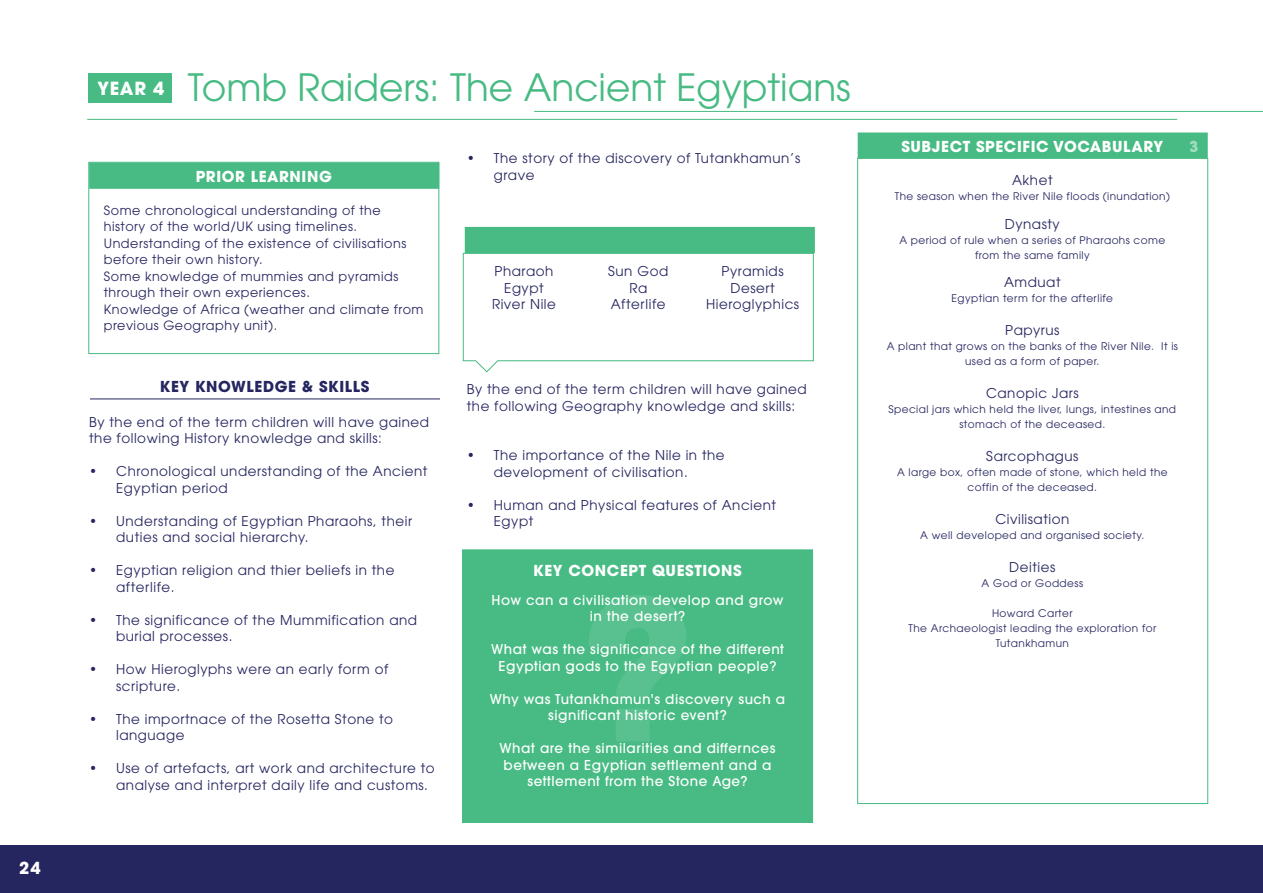
<style>
.page{position:relative;width:1263px;height:893px;background:#fff}
.page>*{position:absolute;margin:0;border:0;box-sizing:border-box;transform-origin:0 0}
.t1{font:37.5px "ITC Avant Garde Pro";color:#47bb83}
.t2{font:700 18px "ITC Avant Garde Pro";color:#fff}
.t3{font:700 16.5px "ITC Avant Garde Pro";color:#fff}
.t4{font:700 15px "ITC Avant Garde Pro";letter-spacing:.04em;color:#fff}
.t5{font:700 15px "ITC Avant Garde Pro";letter-spacing:.04em;color:#252560}
.t6{font:13.5px/16.5px "ITC Avant Garde Pro";letter-spacing:.04em;color:#252560}
.t7{font:500 13.5px/16.5px "ITC Avant Garde Pro";letter-spacing:.04em;color:#fff;text-align:center}
.t8{font:12.75px/16.5px "ITC Avant Garde Pro";letter-spacing:.04em;color:#252560}
.t9{font:10.5px/15px "ITC Avant Garde Pro";letter-spacing:.04em;color:#252560;text-align:center}
</style>
<div class="page">
<div style="left:0;top:845px;width:1263px;height:48px;background:#252560"></div>
<hr style="left:87px;top:119px;width:1090px;height:1px;background:#47bb83">
<div style="left:89px;top:73px;width:83px;height:30px;background:#47bb83"></div>
<div style="left:88px;top:162px;width:351px;height:192px;border:1px solid #47bb83"></div>
<div style="left:462px;top:549px;width:351px;height:274px;background:#47bb83;border:1px solid #47bb83"></div>
<div style="left:89px;top:163px;width:350px;height:26px;background:#47bb83;border:2px solid #47bb83"></div>
<div style="left:858px;top:133px;width:350px;height:26px;background:#47bb83;border:2px solid #47bb83"></div>
<svg style="left:589px;top:595px;width:97px;height:146px"></svg>
<hr style="left:90px;top:399px;width:350px;height:1px;background:#252560">
<svg style="left:462px;top:253px;width:352px;height:120px"></svg>
<div style="left:465px;top:227px;width:350px;height:26px;background:#47bb83"></div>
<hr style="left:534px;top:111px;width:729px;height:1px;background:#47bb83">
<p class="t3" style="left:19px;top:857px;width:23px">24</p>
<p class="t2" style="left:97px;top:76px;width:68px">YEAR 4</p>
<p class="t1" style="left:188px;top:64px;width:664px">Tomb Raiders: The Ancient Egyptians</p>
<p class="t4" style="left:196px;top:166px;width:137px">PRIOR LEARNING</p>
<p class="t8" style="left:104px;top:202px;width:279px">Some chronological understanding of the history of the world/UK using timelines.</p>
<p class="t8" style="left:104px;top:235px;width:304px">Understanding of the existence of civilisations before their own history.</p>
<p class="t8" style="left:104px;top:268px;width:296px">Some knowledge of mummies and pyramids through their own experiences.</p>
<p class="t8" style="left:104px;top:301px;width:321px">Knowledge of Africa (weather and climate from previous Geography unit).</p>
<p class="t5" style="left:160px;top:377px;width:211px">KEY KNOWLEDGE &amp; SKILLS</p>
<p class="t6" style="left:89px;top:413px;width:341px">By the end of the term children will have gained the following History knowledge and skills:</p>
<p class="t6" style="left:116px;top:463px;width:313px;text-indent:-27px">• Chronological understanding of the Ancient<br>Egyptian period</p>
<p class="t6" style="left:116px;top:512px;width:297px;text-indent:-27px">• Understanding of Egyptian Pharaohs, their duties and social hierarchy.</p>
<p class="t6" style="left:116px;top:562px;width:280px;text-indent:-27px">• Egyptian religion and thier beliefs in the afterlife.</p>
<p class="t6" style="left:116px;top:611px;width:302px;text-indent:-27px">• The significance of the Mummification and burial processes.</p>
<p class="t6" style="left:116px;top:661px;width:274px;text-indent:-27px">• How Hieroglyphs were an early form of scripture.</p>
<p class="t6" style="left:116px;top:710px;width:278px;text-indent:-27px">• The importnace of the Rosetta Stone to language</p>
<p class="t6" style="left:116px;top:760px;width:320px;text-indent:-27px">• Use of artefacts, art work and architecture to analyse and interpret daily life and customs.</p>
<p class="t6" style="left:494px;top:150px;width:308px;text-indent:-27px">• The story of the discovery of Tutankhamun’s grave</p>
<p class="t6" style="left:494px;top:263px;width:60px">Pharaoh</p>
<p class="t6" style="left:504px;top:279px;width:41px">Egypt</p>
<p class="t6" style="left:492px;top:296px;width:65px">River Nile</p>
<p class="t6" style="left:608px;top:263px;width:62px">Sun God</p>
<p class="t6" style="left:629px;top:279px;width:19px">Ra</p>
<p class="t6" style="left:611px;top:296px;width:56px">Afterlife</p>
<p class="t6" style="left:722px;top:263px;width:64px">Pyramids</p>
<p class="t6" style="left:730px;top:279px;width:46px">Desert</p>
<p class="t6" style="left:706px;top:296px;width:95px">Hieroglyphics</p>
<p class="t6" style="left:467px;top:381px;width:341px">By the end of the term children will have gained the following Geography knowledge and skills:</p>
<p class="t6" style="left:494px;top:447px;width:232px;text-indent:-27px">• The importance of the Nile in the development of civilisation.</p>
<p class="t6" style="left:494px;top:496px;width:284px;text-indent:-27px">• Human and Physical features of Ancient<br>Egypt</p>
<p class="t4" style="left:533px;top:560px;width:210px">KEY CONCEPT QUESTIONS</p>
<p class="t7" style="left:491px;top:592px;width:294px">How can a civilisation develop and grow in the desert?</p>
<p class="t7" style="left:491px;top:641px;width:294px">What was the significance of the different<br>Egyptian gods to the Egyptian people?</p>
<p class="t7" style="left:490px;top:691px;width:297px">Why was Tutankhamun's discovery such a significant historic event?</p>
<p class="t7" style="left:499px;top:740px;width:278px">What are the similarities and differnces between a Egyptian settlement and a settlement from the Stone Age?</p>
<p class="t4" style="left:901px;top:136px;width:263px">SUBJECT SPECIFIC VOCABULARY</p>
<p class="t6" style="left:1012px;top:172px;width:42px">Akhet</p>
<p class="t9" style="left:895px;top:189px;width:277px">The season when the River Nile floods (inundation)</p>
<p class="t6" style="left:1005px;top:215px;width:57px">Dynasty</p>
<p class="t9" style="left:899px;top:232px;width:267px">A period of rule when a series of Pharaohs come from the same family</p>
<p class="t6" style="left:1004px;top:274px;width:58px">Amduat</p>
<p class="t9" style="left:951px;top:291px;width:163px">Egyptian term for the afterlife</p>
<p class="t6" style="left:1005px;top:322px;width:56px">Papyrus</p>
<p class="t9" style="left:887px;top:339px;width:293px">A plant that grows on the banks of the River Nile. It is used as a form of paper.</p>
<p class="t6" style="left:986px;top:385px;width:94px">Canopic Jars</p>
<p class="t9" style="left:888px;top:402px;width:289px">Special jars which held the liver, lungs, intestines and stomach of the deceased.</p>
<p class="t6" style="left:986px;top:448px;width:94px">Sarcophagus</p>
<p class="t9" style="left:897px;top:465px;width:272px">A large box, often made of stone, which held the coffin of the deceased.</p>
<p class="t6" style="left:995px;top:511px;width:76px">Civilisation</p>
<p class="t9" style="left:920px;top:528px;width:226px">A well developed and organised society.</p>
<p class="t6" style="left:1009px;top:559px;width:48px">Deities</p>
<p class="t9" style="left:981px;top:576px;width:103px">A God or Goddess</p>
<p class="t9" style="left:992px;top:606px;width:82px">Howard Carter</p>
<p class="t9" style="left:908px;top:621px;width:249px">The Archaeologist leading the exploration for<br>Tutankhamun</p>
<p class="t4" style="left:1190px;top:136px;width:11px">3</p>
</div>
